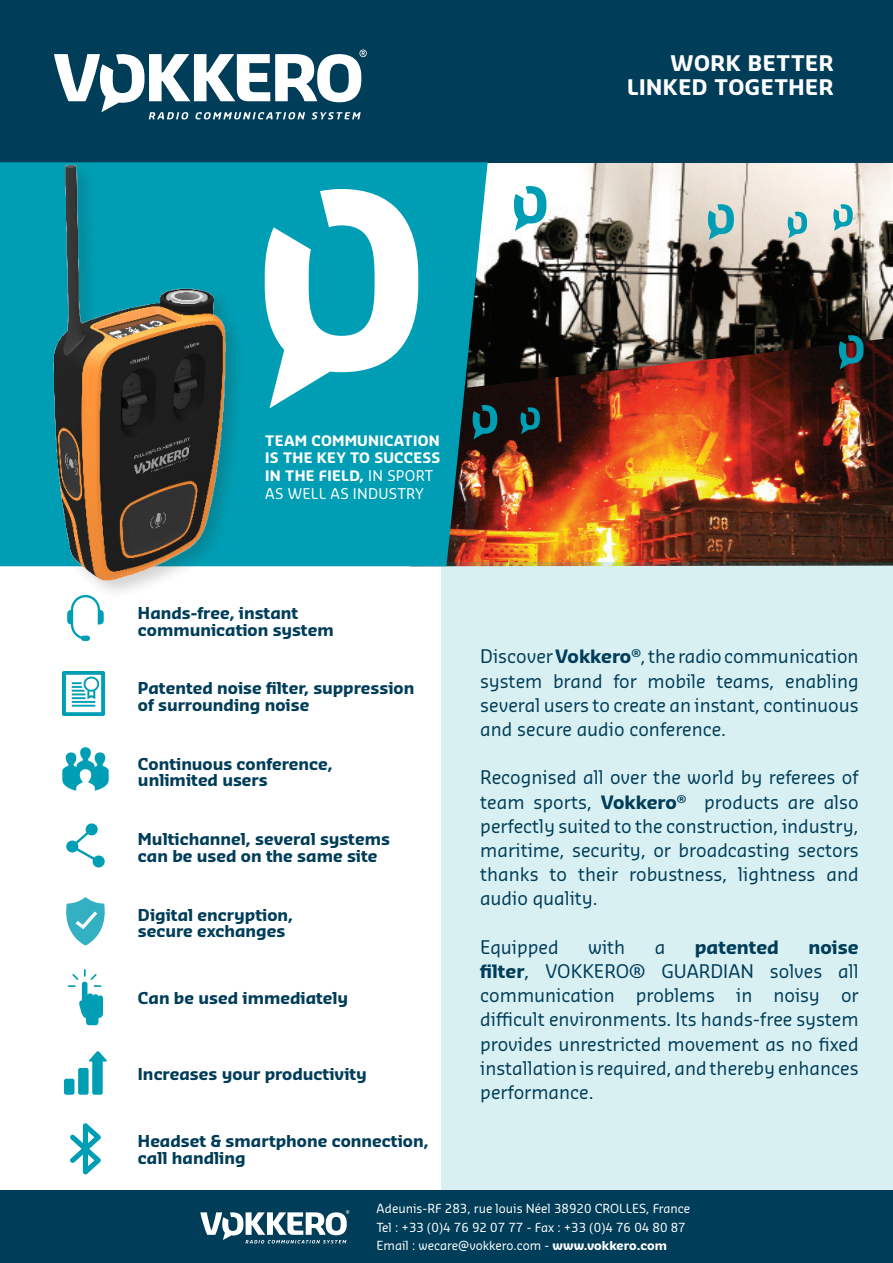
<style>
.page{position:relative;width:893px;height:1263px;background:#fff}
.page>*{position:absolute;margin:0;border:0;box-sizing:border-box;transform-origin:0 0}
.t1{font:700 21px "Sansa Pro";letter-spacing:.025em;color:#fff}
.t2{font:18px/24.2px "Sansa Pro";color:#003d59;text-align:justify}
.t3{font:700 18px "Sansa Pro";color:#003d59}
.t4{font:700 16.05px/16.8px "Sansa Pro";color:#003d59}
.t5{font:700 14.1px/17.7px "Sansa Pro";letter-spacing:.02em;color:#fff}
.t6{font:12px "Sansa Pro";color:#fff}
.s1{font-weight:400}
.s2{font-weight:700}
</style>
<div class="page">
<img style="left:488px;top:162px;width:405px;height:176px">
<div style="left:0;top:0;width:893px;height:162px;background:#003d59"></div>
<img style="left:488px;top:338px;width:405px;height:224px">
<svg style="left:0;top:162px;width:488px;height:404px;background:#0b92a4"></svg>
<div style="left:49px;top:161px;width:196px;height:439px;background:#231f20;opacity:.2"></div>
<img style="left:27px;top:162px;width:238px;height:421px">
<div style="left:441px;top:562px;width:452px;height:639px;background:#d9f0f3"></div>
<div style="left:0;top:1191px;width:893px;height:72px;background:#003d59"></div>
<svg style="left:54px;top:50px;width:313px;height:69px"></svg>
<svg style="left:200px;top:1210px;width:149px;height:33px"></svg>
<svg style="left:265px;top:189px;width:153px;height:219px"></svg>
<svg style="left:839px;top:335px;width:24px;height:34px"></svg>
<svg style="left:708px;top:204px;width:26px;height:36px"></svg>
<svg style="left:68px;top:969px;width:35px;height:56px"></svg>
<svg style="left:67px;top:595px;width:37px;height:46px"></svg>
<svg style="left:66px;top:897px;width:39px;height:48px"></svg>
<div style="left:64px;top:1079px;width:10px;height:16px;background:#009eb4;border-radius:2px"></div>
<div style="left:78px;top:1068px;width:11px;height:27px;background:#009eb4;border-radius:2px"></div>
<svg style="left:89px;top:1051px;width:18px;height:44px"></svg>
<svg style="left:66px;top:823px;width:39px;height:44px"></svg>
<svg style="left:514px;top:186px;width:32px;height:45px"></svg>
<svg style="left:788px;top:212px;width:19px;height:26px"></svg>
<svg style="left:833px;top:204px;width:20px;height:27px"></svg>
<svg style="left:520px;top:407px;width:20px;height:27px"></svg>
<svg style="left:473px;top:405px;width:24px;height:34px"></svg>
<img style="left:62px;top:748px;width:47px;height:43px">
<img style="left:62px;top:672px;width:44px;height:44px">
<svg style="left:70px;top:1123px;width:31px;height:51px"></svg>
<p class="t1" style="left:670px;top:49px;width:164px">WORK BETTER</p>
<p class="t1" style="left:627px;top:73px;width:208px">LINKED TOGETHER</p>
<p class="t5" style="left:265px;top:431px;width:176px">TEAM COMMUNICATION<br>IS THE KEY TO SUCCESS<br>IN THE FIELD, <span class="s1">IN SPORT<br>AS WELL AS INDUSTRY</span></p>
<p class="t4" style="left:138px;top:604px;width:162px">Hands-free, instant</p>
<p class="t4" style="left:138px;top:621px;width:197px">communication system</p>
<p class="t4" style="left:138px;top:680px;width:278px">Patented noise filter, suppression of surrounding noise</p>
<p class="t4" style="left:138px;top:755px;width:196px">Continuous conference, unlimited users</p>
<p class="t4" style="left:138px;top:830px;width:254px">Multichannel, several systems</p>
<p class="t4" style="left:138px;top:847px;width:241px">can be used on the same site</p>
<p class="t4" style="left:138px;top:906px;width:157px">Digital encryption, secure exchanges</p>
<p class="t4" style="left:138px;top:989px;width:212px">Can be used immediately</p>
<p class="t4" style="left:138px;top:1065px;width:230px">Increases your productivity</p>
<p class="t4" style="left:138px;top:1132px;width:292px">Headset &amp; smartphone connection, call handling</p>
<p class="t2" style="left:480px;top:644px;width:380px">Discover <span class="s2">Vokkero</span><sup>®</sup>, the radio communication system brand for mobile teams, enabling several users to create an instant, continuous and secure audio conference.</p>
<p class="t2" style="left:480px;top:765px;width:380px">Recognised all over the world by referees of team sports, <span class="s2">Vokkero</span><sup>®</sup> products are also perfectly suited to the construction, industry, maritime, security, or broadcasting sectors thanks to their robustness, lightness and audio quality.</p>
<p class="t2" style="left:480px;top:935px;width:80px">Equipped</p>
<p class="t2" style="left:588px;top:935px;width:39px">with</p>
<p class="t2" style="left:655px;top:935px;width:12px">a</p>
<p class="t3" style="left:695px;top:935px;width:86px">patented</p>
<p class="t2" style="left:480px;top:935px;width:380px;text-indent:328px"><span class="s2">noise filter</span>, VOKKERO® GUARDIAN solves all communication problems in noisy or difficult environments. Its hands-free system provides unrestricted movement as no fixed installation is required, and thereby enhances performance.</p>
<p class="t6" style="left:377px;top:1200px;width:315px">Adeunis-RF 283, rue louis Néel 38920 CROLLES, France</p>
<p class="t6" style="left:377px;top:1219px;width:311px">Tel : +33 (0)4 76 92 07 77 - Fax : +33 (0)4 76 04 80 87</p>
<p class="t6" style="left:377px;top:1238px;width:292px">Email : wecare@vokkero.com - <span class="s2">www.vokkero.com</span></p>
</div>
